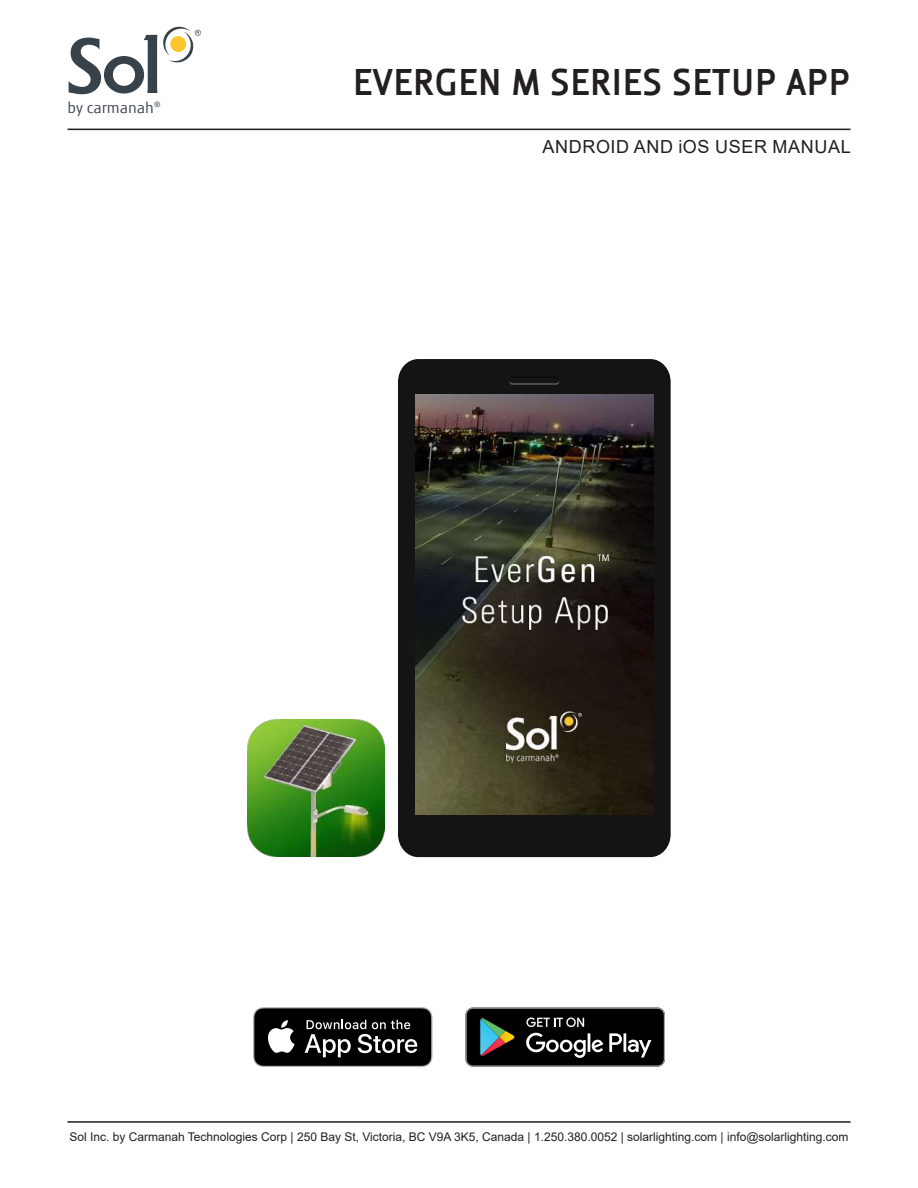
<style>
.page{position:relative;width:918px;height:1188px;background:#fff}
.page>*{position:absolute;margin:0;border:0;box-sizing:border-box;transform-origin:0 0}
.t1{font:700 39px "Globale";color:#231f20}
.t2{font:18px "Arial";letter-spacing:.035em;color:#231f20}
.t3{font:16.2px "Globale";color:#37424a}
.t4{font:12px "Arial";color:#231f20}
</style>
<div class="page">
<hr style="left:68px;top:1121px;width:782px;height:2px;background:#231f20">
<hr style="left:68px;top:129px;width:782px;height:1px;background:#231f20">
<svg style="left:69px;top:35px;width:88px;height:59px"></svg>
<svg style="left:163px;top:27px;width:38px;height:36px"></svg>
<div style="left:398px;top:359px;width:273px;height:498px;background:#141414"></div>
<svg style="left:509px;top:376px;width:50px;height:9px"></svg>
<img style="left:415px;top:395px;width:238px;height:419px">
<img style="left:247px;top:719px;width:138px;height:138px">
<svg style="left:466px;top:1008px;width:199px;height:59px;background:#272928"></svg>
<svg style="left:253px;top:1007px;width:180px;height:60px;background:#333"></svg>
<h3 class="t3" style="left:68px;top:98px;width:95px">by carmanah<sup>®</sup></h3>
<h1 class="t1" style="left:353px;top:59px;width:499px">EVERGEN M SERIES SETUP APP</h1>
<h2 class="t2" style="left:543px;top:135px;width:310px">ANDROID AND iOS USER MANUAL</h2>
<p class="t4" style="left:69px;top:1128px;width:781px">Sol Inc. by Carmanah Technologies Corp | 250 Bay St, Victoria, BC V9A 3K5, Canada | 1.250.380.0052 | solarlighting.com | info@solarlighting.com</p>
</div>
